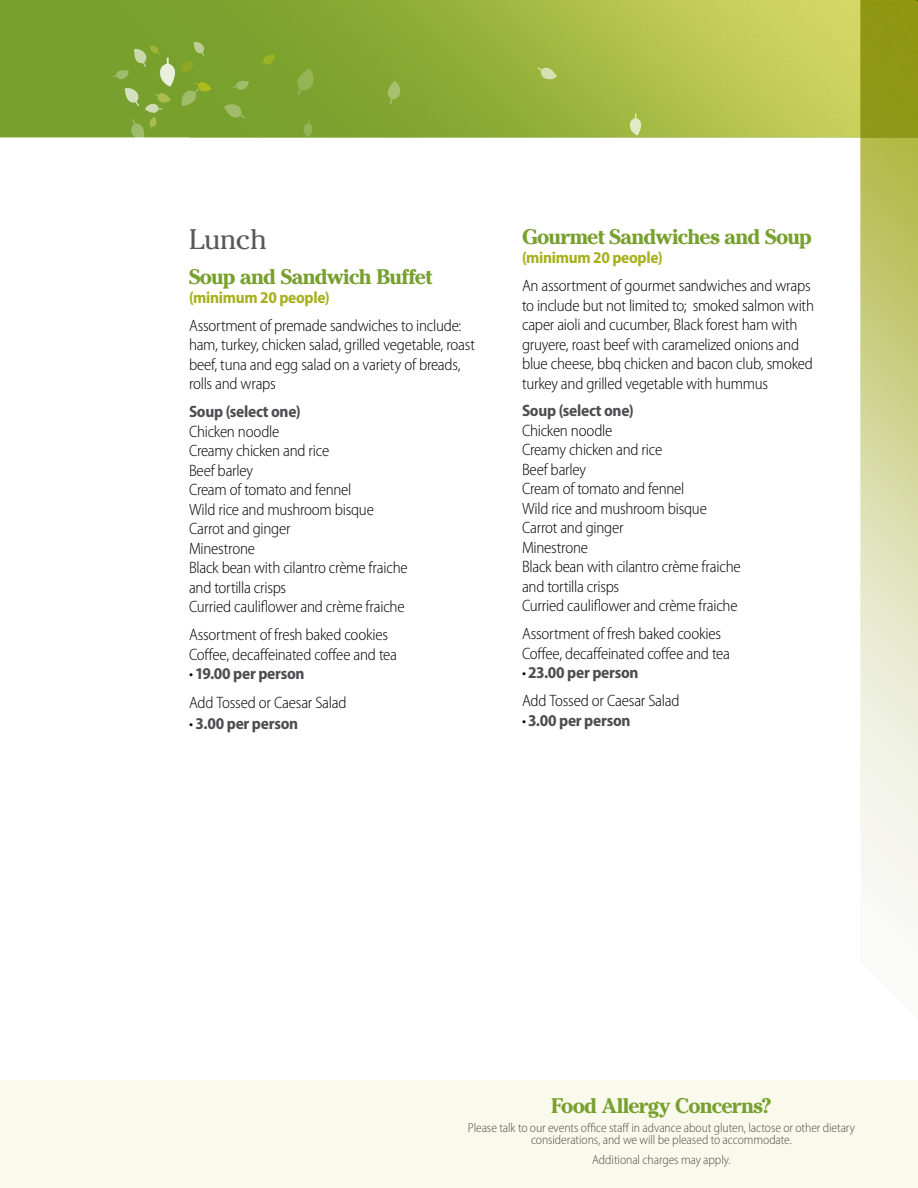
<style>
.page{position:relative;width:918px;height:1188px;background:#fff}
.page>*{position:absolute;margin:0;border:0;box-sizing:border-box;transform-origin:0 0}
.t1{font:28.2px "Cheltenham";letter-spacing:-.02em;color:#58595b}
.t2{font:700 21px "Cheltenham";letter-spacing:-.035em;color:#77a02e}
.t3{font:300 semi-condensed 16.5px/19.5px "Myriad Pro";letter-spacing:-.015em;color:#000}
.t4{font:700 semi-condensed 16.5px "Myriad Pro";letter-spacing:-.015em;color:#4d4d4f}
.t5{font:700 semi-condensed 16.5px "Myriad Pro";letter-spacing:-.015em;color:#a7b01c}
.t6{font:300 semi-condensed 12.9px/12px "Myriad Pro";letter-spacing:-.005em;color:#4d4d4f;text-align:center}
.s1{font-weight:700;color:#4d4d4f}
.s2{font-weight:300;color:#000}
</style>
<div class="page">
<div style="left:0;top:1080px;width:918px;height:108px;background:#fafaec"></div>
<div style="left:0;top:0;width:53px;height:137px;background:#77a02e"></div>
<img style="left:53px;top:0;width:807px;height:137px">
<svg style="left:293px;top:68px;width:24px;height:27px"></svg>
<svg style="left:301px;top:120px;width:14px;height:17px"></svg>
<svg style="left:233px;top:80px;width:16px;height:13px"></svg>
<svg style="left:384px;top:81px;width:18px;height:23px"></svg>
<svg style="left:537px;top:64px;width:20px;height:18px"></svg>
<svg style="left:224px;top:101px;width:21px;height:19px"></svg>
<svg style="left:626px;top:113px;width:18px;height:23px"></svg>
<img style="left:860px;top:0;width:58px;height:951px">
<svg style="left:261px;top:54px;width:15px;height:14px"></svg>
<svg style="left:113px;top:40px;width:98px;height:98px;background:#83a73c"></svg>
<h1 class="t1" style="left:189px;top:222px;width:79px">Lunch</h1>
<p class="t2" style="left:189px;top:263px;width:245px">Soup and Sandwich Buffet</p>
<p class="t5" style="left:189px;top:288px;width:142px">(minimum 20 people)</p>
<p class="t3" style="left:189px;top:316px;width:288px">Assortment of premade sandwiches to include: ham, turkey, chicken salad, grilled vegetable, roast beef, tuna and egg salad on a variety of breads, rolls and wraps</p>
<p class="t4" style="left:189px;top:403px;width:113px">Soup (select one)</p>
<p class="t3" style="left:189px;top:422px;width:220px">Chicken noodle<br>Creamy chicken and rice<br>Beef barley<br>Cream of tomato and fennel<br>Wild rice and mushroom bisque<br>Carrot and ginger<br>Minestrone<br>Black bean with cilantro crème fraiche and tortilla crisps<br>Curried cauliflower and crème fraiche</p>
<p class="t3" style="left:189px;top:625px;width:209px">Assortment of fresh baked cookies<br>Coffee, decaffeinated coffee and tea</p>
<p class="t3" style="left:189px;top:660px;width:159px;line-height:28.5px">•<span class="s1">19.00 per person<br></span>Add Tossed or Caesar Salad</p>
<p class="t4" style="left:189px;top:714px;width:111px"><span class="s2">•</span> 3.00 per person</p>
<p class="t2" style="left:522px;top:223px;width:291px">Gourmet Sandwiches and Soup</p>
<p class="t5" style="left:522px;top:249px;width:142px">(minimum 20 people)</p>
<p class="t3" style="left:522px;top:276px;width:294px">An assortment of gourmet sandwiches and wraps to include but not limited to; smoked salmon with caper aioli and cucumber, Black forest ham with gruyere, roast beef with caramelized onions and blue cheese, bbq chicken and bacon club, smoked turkey and grilled vegetable with hummus</p>
<p class="t4" style="left:522px;top:402px;width:113px">Soup (select one)</p>
<p class="t3" style="left:522px;top:421px;width:220px">Chicken noodle<br>Creamy chicken and rice<br>Beef barley<br>Cream of tomato and fennel<br>Wild rice and mushroom bisque<br>Carrot and ginger<br>Minestrone<br>Black bean with cilantro crème fraiche and tortilla crisps<br>Curried cauliflower and crème fraiche</p>
<p class="t3" style="left:522px;top:624px;width:209px">Assortment of fresh baked cookies<br>Coffee, decaffeinated coffee and tea</p>
<p class="t3" style="left:522px;top:659px;width:159px;line-height:27.8px">•<span class="s1">23.00 per person<br></span>Add Tossed or Caesar Salad</p>
<p class="t4" style="left:522px;top:711px;width:110px"><span class="s2">•</span>3.00 per person</p>
<p class="t2" style="left:551px;top:1093px;width:222px">Food Allergy Concerns?</p>
<p class="t6" style="left:468px;top:1122px;width:389px">Please talk to our events office staff in advance about gluten, lactose or other dietary considerations, and we will be pleased to accommodate.</p>
<p class="t6" style="left:592px;top:1154px;width:140px">Additional charges may apply.</p>
</div>
